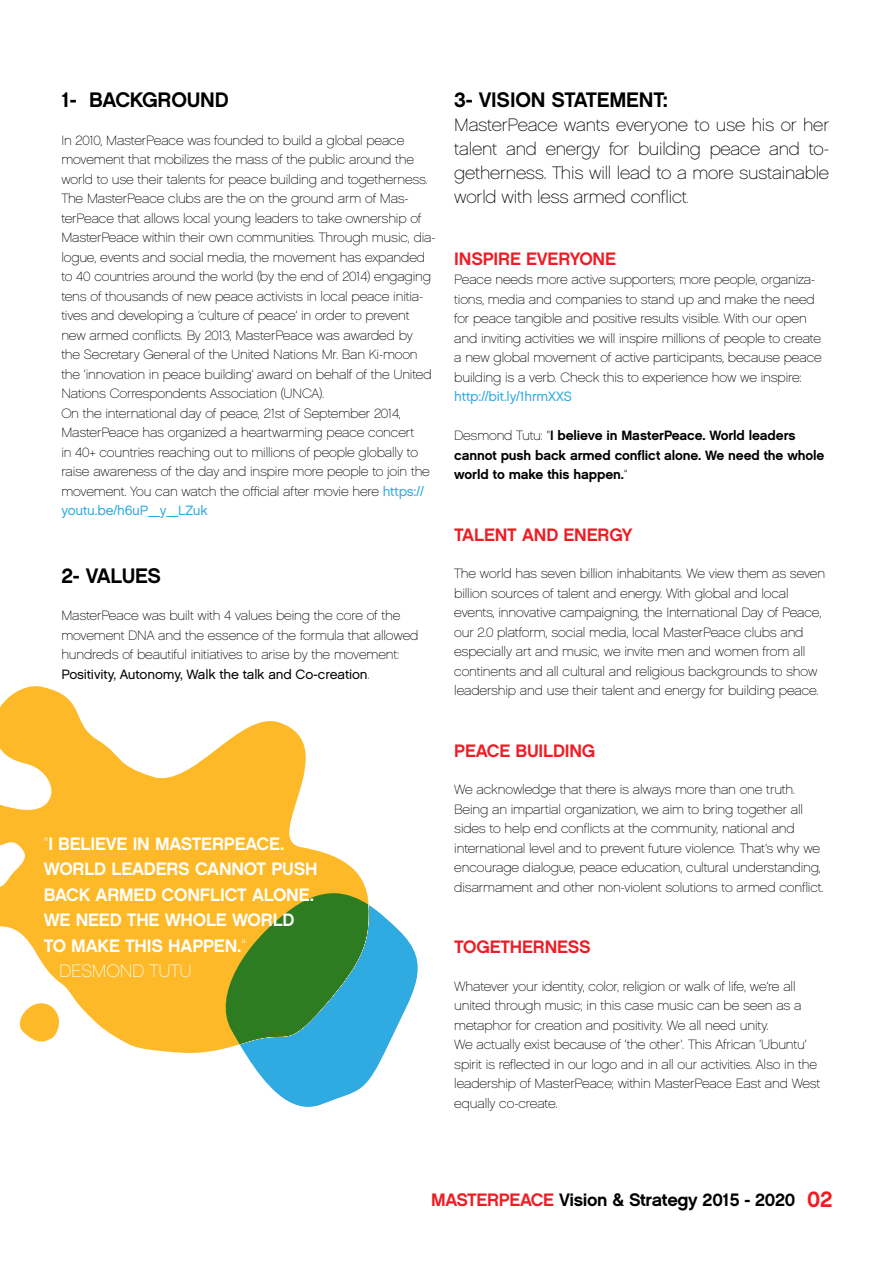
<style>
.page{position:relative;width:893px;height:1263px;background:#fff}
.page>*{position:absolute;margin:0;border:0;box-sizing:border-box;transform-origin:0 0}
.t1{font:21px "Chalet New York Nineteen Sixty";letter-spacing:-.01em;color:#000}
.t2{font:18px/24px "Chalet Paris Nineteen Sixty";letter-spacing:-.01em;color:#000;text-align:justify}
.t3{font:18px/25.5px "Chalet New York Nineteen Sixty";letter-spacing:-.01em;color:#fff}
.t4{font:18px "Chalet New York Nineteen Sixty";letter-spacing:-.01em;color:#ed1d24}
.t5{font:18px "Chalet New York Nineteen Sixty";letter-spacing:-.02em;color:#000}
.t6{font:18px "Chalet Paris Nineteen Sixty";color:#fff}
.t7{font:13.5px/19.5px "Chalet Paris Nineteen Sixty";letter-spacing:-.01em;color:#000}
.t8{font:13.5px/19.5px "Chalet New York Nineteen Sixty";letter-spacing:-.01em;color:#000}
.t9{font:13.5px "Chalet London Nineteen Sixty";letter-spacing:-.01em;color:#000}
.t10{font:13.5px "Chalet London Nineteen Sixty";letter-spacing:-.01em;color:#2fabe1}
.s1{font-family:"Chalet London Nineteen Sixty";color:#2fabe1}
.s2{font-family:"Chalet Paris Nineteen Sixty"}
.s3{font-size:13.5px}
.s4{color:#ed1d24}
.s5{font-size:22.5px;color:#ed1d24}
</style>
<div class="page">
<svg style="left:0;top:686px;width:367px;height:367px;fill:#fdb927"></svg>
<svg style="left:224px;top:893px;width:194px;height:214px"></svg>
<svg style="left:14px;top:1003px;width:48px;height:38px"></svg>
<h1 class="t1" style="left:61px;top:87px;width:169px">1- BACKGROUND</h1>
<p class="t7" style="left:61px;top:130px;width:376px">In 2010, MasterPeace was founded to build a global peace movement that mobilizes the mass of the public around the world to use their talents for peace building and togetherness.<br>The MasterPeace clubs are the on the ground arm of Mas&shy;terPeace that allows local young leaders to take ownership of MasterPeace within their own communities. Through music, dia&shy;logue, events and social media, the movement has expanded to 40 countries around the world (by the end of 2014) engaging tens of thousands of new peace activists in local peace initia&shy;tives and developing a ‘culture of peace’ in order to prevent new armed conflicts. By 2013, MasterPeace was awarded by<br>the Secretary General of the United Nations Mr. Ban Ki-moon the ‘innovation in peace building’ award on behalf of the United Nations Correspondents Association (UNCA).<br>On the international day of peace, 21st of September 2014, MasterPeace has organized a heartwarming peace concert<br>in 40+ countries reaching out to millions of people globally to raise awareness of the day and inspire more people to join the movement. You can watch the official after movie here <span class="s1">https://</span></p>
<p class="t10" style="left:61px;top:502px;width:148px">youtu.be/h6uP_y_LZuk</p>
<h1 class="t1" style="left:61px;top:562px;width:101px">2- VALUES</h1>
<p class="t7" style="left:61px;top:606px;width:359px">MasterPeace was built with 4 values being the core of the movement DNA and the essence of the formula that allowed hundreds of beautiful initiatives to arise by the movement:</p>
<p class="t9" style="left:61px;top:665px;width:310px">Positivity, Autonomy, Walk the talk and Co-creation<span class="s2">.</span></p>
<h2 class="t3" style="left:44px;top:830px;width:275px"><span class="s2">“</span>I BELIEVE IN MASTERPEACE.<br>WORLD LEADERS CANNOT PUSH<br>BACK ARMED CONFLICT ALONE.<br>WE NEED THE WHOLE WORLD<br>TO MAKE THIS HAPPEN.<span class="s2">”</span></h2>
<h2 class="t6" style="left:59px;top:960px;width:25px">Desmond</h2>
<h2 class="t6" style="left:149px;top:960px;width:12px">tutu</h2>
<h1 class="t1" style="left:454px;top:87px;width:215px">3- VISION STATEMENT:</h1>
<h2 class="t2" style="left:454px;top:113px;width:376px">MasterPeace wants everyone to use his or her talent and energy for building peace and to&shy;getherness. This will lead to a more sustainable world with less armed conflict<span class="s3">.</span></h2>
<h2 class="t4" style="left:454px;top:247px;width:163px">INSPIRE EVERYONE</h2>
<p class="t7" style="left:454px;top:270px;width:369px">Peace needs more active supporters; more people, organiza&shy;tions, media and companies to stand up and make the need for peace tangible and positive results visible. With our open and inviting activities we will inspire millions of people to create a new global movement of active participants, because peace building is a verb. Check this to experience how we inspire:</p>
<p class="t10" style="left:454px;top:388px;width:119px">http://bit.ly/1hrmXXS</p>
<p class="t8" style="left:454px;top:426px;width:372px"><span class="s2">Desmond Tutu: “</span>I BELIEVE IN MASTERPEACE. WORLD LEADERS<br>CANNOT PUSH BACK ARMED CONFLICT ALONE. WE NEED THE WHOLE<br>WORLD TO MAKE THIS HAPPEN.<span class="s2">”</span></p>
<h2 class="t4" style="left:454px;top:523px;width:180px">TALENT AND ENERGY</h2>
<p class="t7" style="left:454px;top:564px;width:372px">The world has seven billion inhabitants. We view them as seven billion sources of talent and energy. With global and local events, innovative campaigning, the International Day of Peace, our 2.0 platform, social media, local MasterPeace clubs and especially art and music, we invite men and women from all continents and all cultural and religious backgrounds to show leadership and use their talent and energy for building peace.</p>
<h2 class="t4" style="left:454px;top:739px;width:143px">PEACE BUILDING</h2>
<p class="t7" style="left:454px;top:780px;width:371px">We acknowledge that there is always more than one truth.<br>Being an impartial organization, we aim to bring together all sides to help end conflicts at the community, national and international level and to prevent future violence. That’s why we encourage dialogue, peace education, cultural understanding, disarmament and other non-violent solutions to armed conflict.</p>
<h2 class="t4" style="left:454px;top:936px;width:138px">TOGETHERNESS</h2>
<p class="t7" style="left:454px;top:976px;width:368px">Whatever your identity, color, religion or walk of life, we’re all united through music; in this case music can be seen as a metaphor for creation and positivity. We all need unity.<br>We actually exist because of ‘the other’. This African ‘Ubuntu’ spirit is reflected in our logo and in all our activities. Also in the leadership of MasterPeace; within MasterPeace East and West equally co-create.</p>
<h2 class="t5" style="left:431px;top:1188px;width:403px"><span class="s4">MASTERPEACE</span> VISION &amp; STRATEGY 2015 - 2020 <span class="s5">02</span></h2>
</div>
